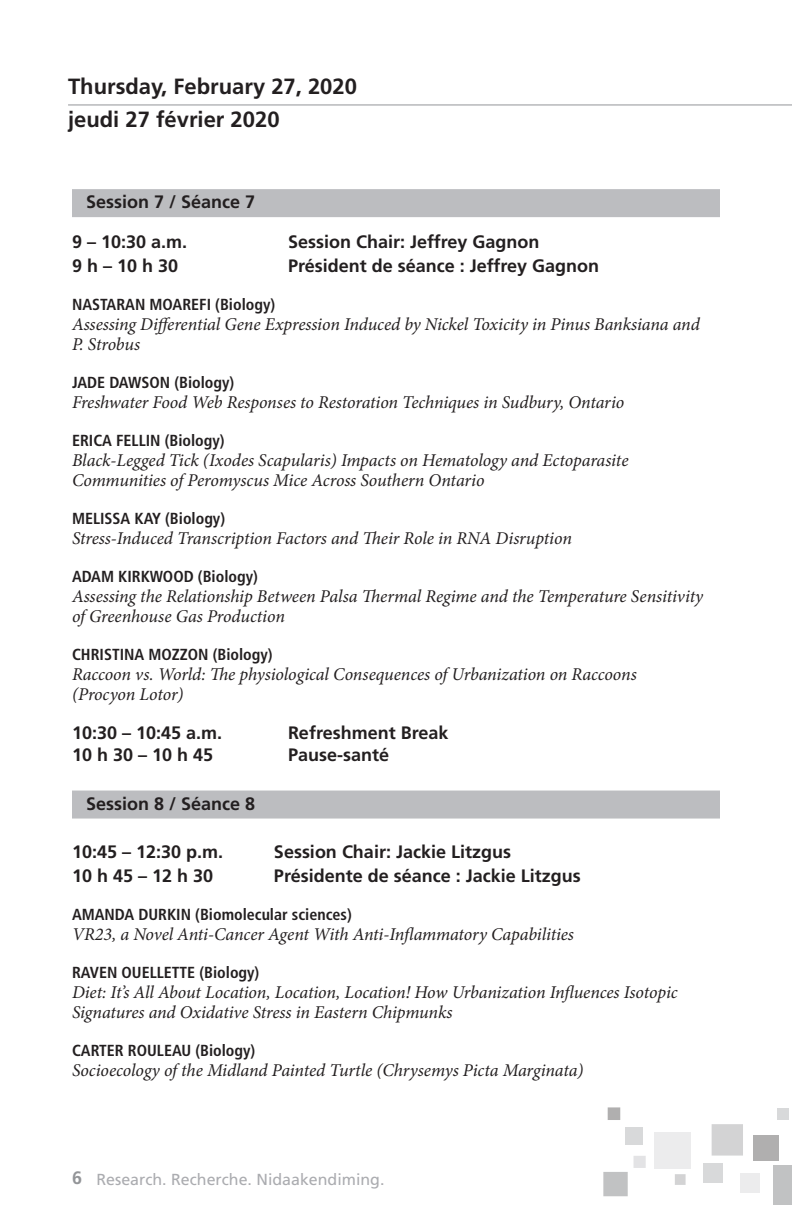
<style>
.page{position:relative;width:792px;height:1224px;background:#fff}
.page>*{position:absolute;margin:0;border:0;box-sizing:border-box;transform-origin:0 0}
.t1{font:700 22px "Frutiger LT Std";color:#231f20}
.Title_of_presentatio{font:italic 18px/20px "Minion Pro";letter-spacing:-.01em;color:#231f20}
.Opening_words{font:700 18px "Frutiger LT Std";color:#231f20}
.Title_of_presentatio-2{font:700 18px "Frutiger LT Std";color:#231f20}
.Sessions{font:700 18px "Frutiger LT Std";color:#231f20}
.Name{font:700 condensed 16px "Frutiger LT Std";color:#231f20}
.t2{font:16px "Frutiger LT Std";color:#abacb0}
.s1{font-weight:700;font-size:18px;color:#939598}
</style>
<div class="page">
<div style="left:72px;top:189px;width:648px;height:28px;background:#bcbdc0"></div>
<div style="left:72px;top:791px;width:648px;height:28px;background:#bcbdc0"></div>
<hr style="left:68px;top:104px;width:724px;height:1px;background:#939598">
<svg style="left:603px;top:1107px;width:140px;height:89px"></svg>
<div style="left:703px;top:1163px;width:20px;height:20px;background:#d8d9da"></div>
<div style="left:773px;top:1165px;width:19px;height:40px;background:#c1c2c3"></div>
<div style="left:740px;top:1173px;width:20px;height:20px;background:#ececed"></div>
<div style="left:753px;top:1135px;width:26px;height:26px;background:#b0afaf"></div>
<div style="left:654px;top:1132px;width:37px;height:37px;background:#ececed"></div>
<div style="left:777px;top:1108px;width:12px;height:12px;background:#d8d9da"></div>
<div style="left:625px;top:1127px;width:17px;height:17px;background:#d8d9da"></div>
<p class="t1" style="left:68px;top:74px;width:290px">Thursday, February 27, 2020</p>
<p class="t1" style="left:68px;top:107px;width:213px">jeudi 27 février 2020</p>
<p class="Sessions" style="left:86px;top:191px;width:171px">Session 7 / Séance 7</p>
<p class="Opening_words" style="left:72px;top:231px;width:117px">9 – 10:30 a.m.</p>
<p class="Opening_words" style="left:288px;top:231px;width:253px">Session Chair: Jeffrey Gagnon</p>
<p class="Opening_words" style="left:72px;top:255px;width:108px">9 h – 10 h 30</p>
<p class="Opening_words" style="left:288px;top:255px;width:313px">Président de séance : Jeffrey Gagnon</p>
<p class="Name" style="left:72px;top:295px;width:205px">NASTARAN MOAREFI (Biology)</p>
<p class="Title_of_presentatio" style="left:72px;top:314px;width:629px">Assessing Differential Gene Expression Induced by Nickel Toxicity in Pinus Banksiana and<br>P. Strobus</p>
<p class="Name" style="left:72px;top:373px;width:164px">JADE DAWSON (Biology)</p>
<p class="Title_of_presentatio" style="left:72px;top:392px;width:554px">Freshwater Food Web Responses to Restoration Techniques in Sudbury, Ontario</p>
<p class="Name" style="left:72px;top:431px;width:154px">ERICA FELLIN (Biology)</p>
<p class="Title_of_presentatio" style="left:72px;top:450px;width:558px">Black-Legged Tick (Ixodes Scapularis) Impacts on Hematology and Ectoparasite<br>Communities of Peromyscus Mice Across Southern Ontario</p>
<p class="Name" style="left:72px;top:509px;width:155px">MELISSA KAY (Biology)</p>
<p class="Title_of_presentatio" style="left:72px;top:528px;width:501px">Stress-Induced Transcription Factors and Their Role in RNA Disruption</p>
<p class="Name" style="left:72px;top:567px;width:187px">ADAM KIRKWOOD (Biology)</p>
<p class="Title_of_presentatio" style="left:72px;top:586px;width:633px">Assessing the Relationship Between Palsa Thermal Regime and the Temperature Sensitivity of Greenhouse Gas Production</p>
<p class="Name" style="left:72px;top:645px;width:202px">CHRISTINA MOZZON (Biology)</p>
<p class="Title_of_presentatio" style="left:72px;top:664px;width:566px">Raccoon vs. World: The physiological Consequences of Urbanization on Raccoons (Procyon Lotor)</p>
<p class="Title_of_presentatio-2" style="left:72px;top:723px;width:152px">10:30 – 10:45 a.m.</p>
<p class="Title_of_presentatio-2" style="left:288px;top:723px;width:162px">Refreshment Break</p>
<p class="Title_of_presentatio-2" style="left:72px;top:744px;width:143px">10 h 30 – 10 h 45</p>
<p class="Title_of_presentatio-2" style="left:288px;top:744px;width:103px">Pause-santé</p>
<p class="Sessions" style="left:86px;top:793px;width:171px">Session 8 / Séance 8</p>
<p class="Opening_words" style="left:72px;top:841px;width:153px">10:45 – 12:30 p.m.</p>
<p class="Opening_words" style="left:274px;top:841px;width:239px">Session Chair: Jackie Litzgus</p>
<p class="Opening_words" style="left:72px;top:865px;width:143px">10 h 45 – 12 h 30</p>
<p class="Opening_words" style="left:274px;top:865px;width:308px">Présidente de séance : Jackie Litzgus</p>
<p class="Name" style="left:72px;top:905px;width:281px">AMANDA DURKIN (Biomolecular sciences)</p>
<p class="Title_of_presentatio" style="left:72px;top:924px;width:504px">VR23, a Novel Anti-Cancer Agent With Anti-Inflammatory Capabilities</p>
<p class="Name" style="left:72px;top:963px;width:189px">RAVEN OUELLETTE (Biology)</p>
<p class="Title_of_presentatio" style="left:72px;top:982px;width:607px">Diet: It’s All About Location, Location, Location! How Urbanization Influences Isotopic<br>Signatures and Oxidative Stress in Eastern Chipmunks</p>
<p class="Name" style="left:72px;top:1041px;width:185px">CARTER ROULEAU (Biology)</p>
<p class="Title_of_presentatio" style="left:72px;top:1060px;width:513px">Socioecology of the Midland Painted Turtle (Chrysemys Picta Marginata)</p>
<p class="t2" style="left:72px;top:1170px;width:314px"><span class="s1">6</span> Research. Recherche. Nidaakendiming.</p>
</div>
